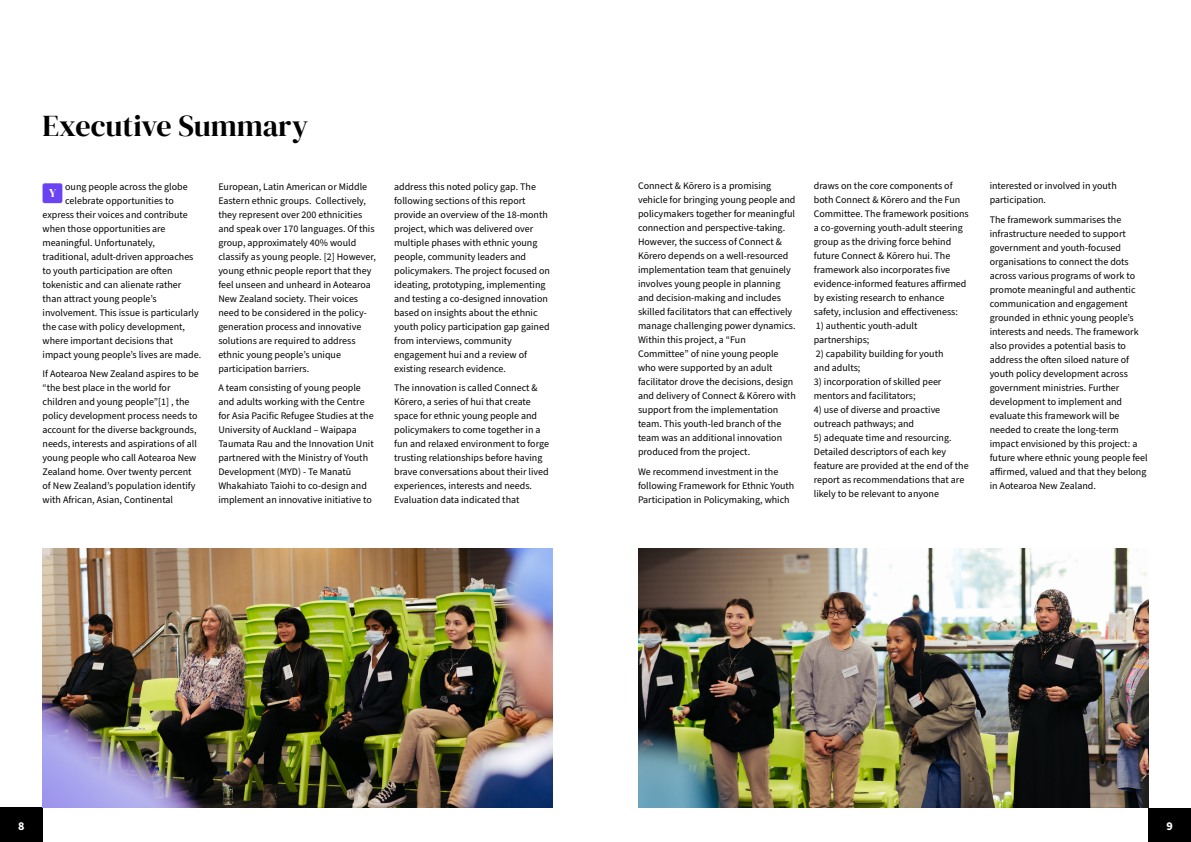
<style>
.page{position:relative;width:1191px;height:842px;background:#fff}
.page>*{position:absolute;margin:0;border:0;box-sizing:border-box;transform-origin:0 0}
.t1{font:30px "DM Serif Display";color:#000}
.t2{font:700 12px "Source Sans Pro";color:#fff}
.t3{font:12px "DM Serif Display";color:#fff}
.t4{font:10px/14px "Source Sans Pro";color:#000}
</style>
<div class="page">
<div style="left:0;top:806px;width:43px;height:36px;background:#000"></div>
<div style="left:1148px;top:808px;width:43px;height:34px;background:#000"></div>
<div style="left:43px;top:183px;width:19px;height:20px;background:#6a44f2;border-radius:2px"></div>
<img style="left:43px;top:549px;width:510px;height:259px">
<img style="left:638px;top:549px;width:510px;height:259px">
<h1 class="t1" style="left:43px;top:109px;width:267px">Executive Summary</h1>
<p class="t4" style="left:65px;top:180px;width:124px">oung people across the globe</p>
<p class="t4" style="left:65px;top:194px;width:110px">celebrate opportunities to</p>
<p class="t4" style="left:43px;top:208px;width:147px">express their voices and contribute</p>
<p class="t4" style="left:43px;top:222px;width:125px">when those opportunities are</p>
<p class="t4" style="left:43px;top:236px;width:114px">meaningful. Unfortunately,</p>
<p class="t4" style="left:43px;top:250px;width:152px">traditional, adult-driven approaches</p>
<p class="t4" style="left:43px;top:264px;width:131px">to youth participation are often</p>
<p class="t4" style="left:43px;top:278px;width:140px">tokenistic and can alienate rather</p>
<p class="t4" style="left:43px;top:292px;width:116px">than attract young people’s</p>
<p class="t4" style="left:43px;top:306px;width:158px">involvement. This issue is particularly</p>
<p class="t4" style="left:43px;top:320px;width:144px">the case with policy development,</p>
<p class="t4" style="left:43px;top:334px;width:132px">where important decisions that</p>
<p class="t4" style="left:43px;top:348px;width:160px">impact young people’s lives are made.</p>
<p class="t4" style="left:43px;top:367px;width:158px">If Aotearoa New Zealand aspires to be “the best place in the world for children and young people”[1] , the policy development process needs to account for the diverse backgrounds, needs, interests and aspirations of all young people who call Aotearoa New Zealand home. Over twenty percent of New Zealand’s population identify with African, Asian, Continental</p>
<p class="t4" style="left:218px;top:180px;width:159px">European, Latin American or Middle Eastern ethnic groups. Collectively, they represent over 200 ethnicities and speak over 170 languages. Of this group, approximately 40% would classify as young people. [2] However, young ethnic people report that they feel unseen and unheard in Aotearoa New Zealand society. Their voices need to be considered in the policy&shy;generation process and innovative solutions are required to address ethnic young people’s unique participation barriers.</p>
<p class="t4" style="left:218px;top:381px;width:157px">A team consisting of young people and adults working with the Centre for Asia Pacific Refugee Studies at the University of Auckland – Waipapa Taumata Rau and the Innovation Unit partnered with the Ministry of Youth Development (MYD) - Te Manatū Whakahiato Taiohi to co-design and implement an innovative initiative to</p>
<p class="t3" style="left:49px;top:186px;width:9px">Y</p>
<p class="t4" style="left:394px;top:180px;width:157px">address this noted policy gap. The following sections of this report provide an overview of the 18-month project, which was delivered over multiple phases with ethnic young people, community leaders and policymakers. The project focused on ideating, prototyping, implementing and testing a co-designed innovation based on insights about the ethnic youth policy participation gap gained from interviews, community engagement hui and a review of existing research evidence.</p>
<p class="t4" style="left:394px;top:381px;width:156px">The innovation is called Connect &amp; Kōrero, a series of hui that create space for ethnic young people and policymakers to come together in a fun and relaxed environment to forge trusting relationships before having brave conversations about their lived experiences, interests and needs.<br>Evaluation data indicated that</p>
<p class="t4" style="left:638px;top:179px;width:159px">Connect &amp; Kōrero is a promising vehicle for bringing young people and policymakers together for meaningful connection and perspective-taking.<br>However, the success of Connect &amp; Kōrero depends on a well-resourced implementation team that genuinely involves young people in planning and decision-making and includes skilled facilitators that can effectively manage challenging power dynamics.<br>Within this project, a “Fun Committee” of nine young people who were supported by an adult facilitator drove the decisions, design and delivery of Connect &amp; Kōrero with support from the implementation team. This youth-led branch of the team was an additional innovation produced from the project.</p>
<p class="t4" style="left:638px;top:464px;width:158px">We recommend investment in the following Framework for Ethnic Youth<br>Participation in Policymaking, which</p>
<p class="t4" style="left:814px;top:179px;width:156px">draws on the core components of both Connect &amp; Kōrero and the Fun Committee. The framework positions a co-governing youth-adult steering group as the driving force behind future Connect &amp; Kōrero hui. The framework also incorporates five evidence-informed features affirmed by existing research to enhance safety, inclusion and effectiveness:</p>
<p class="t4" style="left:814px;top:319px;width:105px">1) authentic youth-adult partnerships;</p>
<p class="t4" style="left:814px;top:347px;width:131px">2) capability building for youth and adults;</p>
<p class="t4" style="left:814px;top:375px;width:129px">3) incorporation of skilled peer mentors and facilitators;</p>
<p class="t4" style="left:814px;top:403px;width:128px">4) use of diverse and proactive outreach pathways; and</p>
<p class="t4" style="left:814px;top:431px;width:156px">5) adequate time and resourcing.<br>Detailed descriptors of each key feature are provided at the end of the report as recommendations that are likely to be relevant to anyone</p>
<p class="t4" style="left:989px;top:179px;width:129px">interested or involved in youth participation.</p>
<p class="t4" style="left:989px;top:212px;width:159px">The framework summarises the infrastructure needed to support government and youth-focused organisations to connect the dots across various programs of work to promote meaningful and authentic communication and engagement grounded in ethnic young people’s interests and needs. The framework also provides a potential basis to address the often siloed nature of youth policy development across government ministries. Further development to implement and evaluate this framework will be needed to create the long-term impact envisioned by this project: a future where ethnic young people feel affirmed, valued and that they belong in Aotearoa New Zealand.</p>
<p class="t2" style="left:18px;top:818px;width:8px">8</p>
<p class="t2" style="left:1166px;top:818px;width:8px">9</p>
</div>
